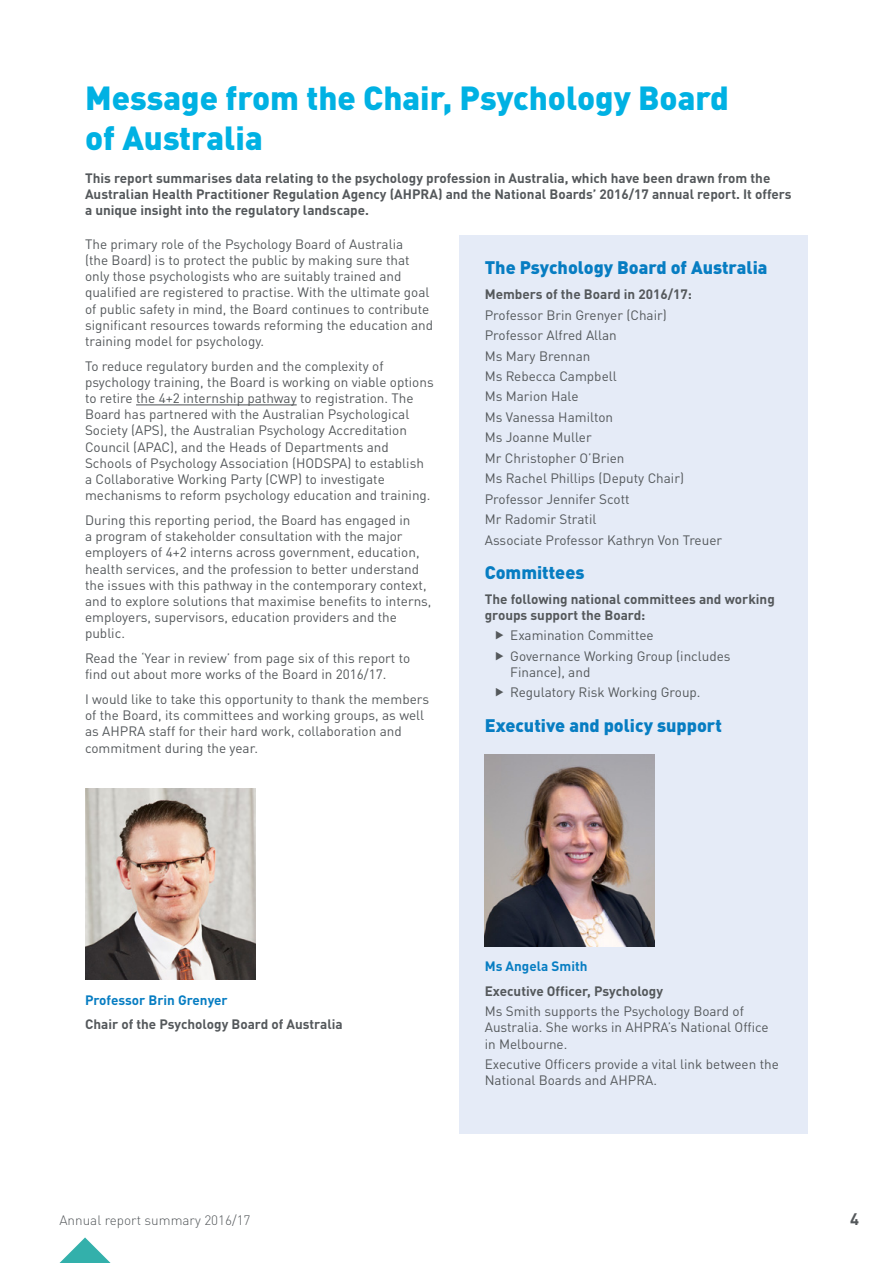
<style>
.page{position:relative;width:893px;height:1263px;background:#fff}
.page>*{position:absolute;margin:0;border:0;box-sizing:border-box;transform-origin:0 0}
.t1{font:900 33px/39.6px "DINOT";color:#00b1e3}
.t2{font:900 18px "DINOT";color:#077dc2}
.t3{font:700 16.5px "DINOT";color:#54585b}
.t4{font:13.5px/16.2px "DINOT";color:#54585b}
.t5{font:700 13.5px/16.2px "DINOT";color:#54585b}
.t6{font:700 13.5px "DINOT";color:#077dc2}
.t7{font:300 13.5px "DINOT";color:#54585b}
</style>
<div class="page">
<svg style="left:59px;top:1237px;width:52px;height:26px"></svg>
<hr style="left:136px;top:404px;width:161px;height:1px;background:#54585b">
<img style="left:85px;top:788px;width:170px;height:192px">
<div style="left:459px;top:235px;width:349px;height:899px;background:#e5ebf7"></div>
<img style="left:485px;top:755px;width:170px;height:191px">
<h1 class="t1" style="left:85px;top:77px;width:645px">Message from the Chair, Psychology Board of Australia</h1>
<p class="t5" style="left:85px;top:170px;width:708px">This report summarises data relating to the psychology profession in Australia, which have been drawn from the<br>Australian Health Practitioner Regulation Agency (AHPRA) and the National Boards’ 2016/17 annual report. It offers a unique insight into the regulatory landscape.</p>
<p class="t4" style="left:85px;top:235px;width:350px">The primary role of the Psychology Board of Australia<br>(the Board) is to protect the public by making sure that only those psychologists who are suitably trained and qualified are registered to practise. With the ultimate goal of public safety in mind, the Board continues to contribute significant resources towards reforming the education and training model for psychology.</p>
<p class="t4" style="left:85px;top:357px;width:350px">To reduce regulatory burden and the complexity of psychology training, the Board is working on viable options to retire the 4+2 internship pathway to registration. The Board has partnered with the Australian Psychological Society (APS), the Australian Psychology Accreditation Council (APAC), and the Heads of Departments and Schools of Psychology Association (HODSPA) to establish a Collaborative Working Party (CWP) to investigate mechanisms to reform psychology education and training.</p>
<p class="t4" style="left:85px;top:512px;width:348px">During this reporting period, the Board has engaged in<br>a program of stakeholder consultation with the major employers of 4+2 interns across government, education, health services, and the profession to better understand the issues with this pathway in the contemporary context, and to explore solutions that maximise benefits to interns, employers, supervisors, education providers and the public.</p>
<p class="t4" style="left:85px;top:650px;width:327px">Read the ‘Year in review’ from page six of this report to find out about more works of the Board in 2016/17.</p>
<p class="t4" style="left:85px;top:691px;width:346px">I would like to take this opportunity to thank the members of the Board, its committees and working groups, as well as AHPRA staff for their hard work, collaboration and commitment during the year.</p>
<h2 class="t2" style="left:485px;top:256px;width:284px">The Psychology Board of Australia</h2>
<p class="t5" style="left:485px;top:286px;width:209px">Members of the Board in 2016/17:</p>
<p class="t4" style="left:485px;top:304px;width:239px;line-height:20.4px">Professor Brin Grenyer (Chair)<br>Professor Alfred Allan<br>Ms Mary Brennan<br>Ms Rebecca Campbell<br>Ms Marion Hale<br>Ms Vanessa Hamilton<br>Ms Joanne Muller<br>Mr Christopher O’Brien<br>Ms Rachel Phillips (Deputy Chair)<br>Professor Jennifer Scott<br>Mr Radomir Stratil<br>Associate Professor Kathryn Von Treuer</p>
<h2 class="t2" style="left:485px;top:560px;width:101px">Committees</h2>
<p class="t5" style="left:485px;top:590px;width:292px">The following national committees and working groups support the Board:</p>
<p class="t4" style="left:510px;top:625px;width:222px;line-height:20.4px">Examination Committee<br>Governance Working Group (includes</p>
<p class="t4" style="left:510px;top:662px;width:192px;line-height:20.4px">Finance), and<br>Regulatory Risk Working Group.</p>
<h2 class="t2" style="left:485px;top:713px;width:239px">Executive and policy support</h2>
<p class="t6" style="left:85px;top:991px;width:144px">Professor Brin Grenyer</p>
<p class="t5" style="left:85px;top:1016px;width:259px">Chair of the Psychology Board of Australia</p>
<p class="t6" style="left:485px;top:957px;width:104px">Ms Angela Smith</p>
<p class="t5" style="left:485px;top:982px;width:180px">Executive Officer, Psychology</p>
<p class="t4" style="left:485px;top:1003px;width:285px">Ms Smith supports the Psychology Board of<br>Australia. She works in AHPRA’s National Office in Melbourne.</p>
<p class="t4" style="left:485px;top:1056px;width:296px">Executive Officers provide a vital link between the<br>National Boards and AHPRA.</p>
<p class="t7" style="left:60px;top:1211px;width:193px">Annual report summary 2016/17</p>
<p class="t3" style="left:850px;top:1208px;width:10px">4</p>
</div>
